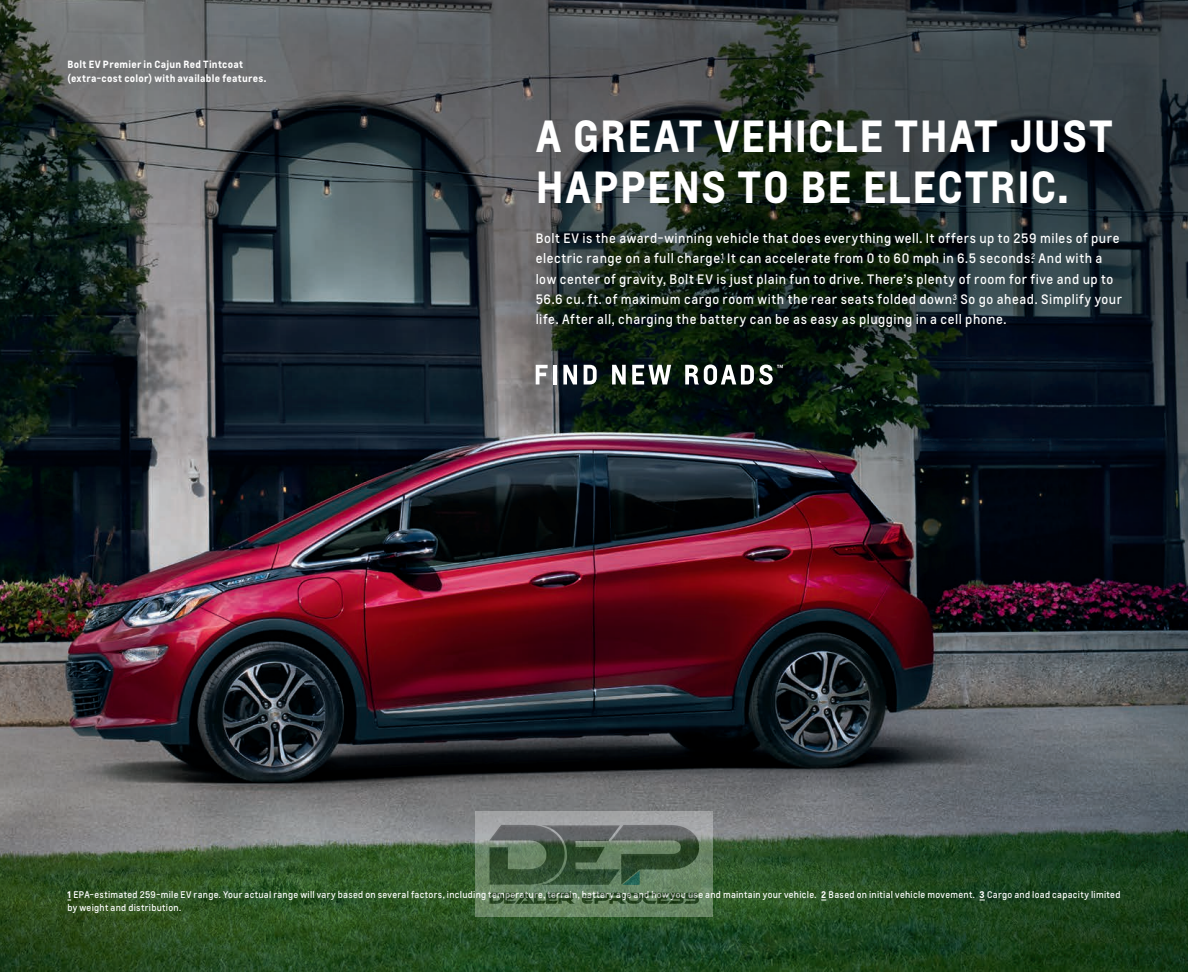
<style>
.page{position:relative;width:1188px;height:972px;background:#fff}
.page>*{position:absolute;margin:0;border:0;box-sizing:border-box;transform-origin:0 0}
.t1{font:700 42px/50.4px "Louis Global 2";letter-spacing:.025em;color:#fff}
.t2{font:12.75px/20.2px "Louis Global 2";letter-spacing:.04em;color:#fff}
.t3{font:700 9.75px/13.5px "Louis Global 2";letter-spacing:.025em;color:#fff}
.t4{font:9px/13.5px "Louis Global 2";letter-spacing:.035em;color:#fff}
.s1{font-weight:700}
</style>
<div class="page">
<img style="left:0;top:0;width:1188px;height:972px">
<svg style="left:563px;top:365px;width:14px;height:19px"></svg>
<svg style="left:612px;top:365px;width:14px;height:19px"></svg>
<svg style="left:584px;top:365px;width:13px;height:19px"></svg>
<svg style="left:536px;top:365px;width:12px;height:19px"></svg>
<hr style="left:553px;top:365px;width:4px;height:19px;background:#fff">
<svg style="left:632px;top:365px;width:39px;height:19px"></svg>
<svg style="left:685px;top:365px;width:98px;height:20px"></svg>
<img style="left:475px;top:812px;width:238px;height:104px">
<p class="t3" style="left:68px;top:57px;width:200px">Bolt EV Premier in Cajun Red Tintcoat (extra-cost color) with available features.</p>
<h1 class="t1" style="left:536px;top:110px;width:579px">A GREAT VEHICLE THAT JUST<br>HAPPENS TO BE ELECTRIC.</h1>
<p class="t2" style="left:536px;top:228px;width:588px">Bolt EV is the award-winning vehicle that does everything well. It offers up to 259 miles of pure electric range on a full charge.<sup>1</sup> It can accelerate from 0 to 60 mph in 6.5 seconds.<sup>2</sup> And with a low center of gravity, Bolt EV is just plain fun to drive. There’s plenty of room for five and up to 56.6 cu. ft. of maximum cargo room with the rear seats folded down.<sup>3</sup> So go ahead. Simplify your life. After all, charging the battery can be as easy as plugging in a cell phone.</p>
<p class="t4" style="left:67px;top:888px;width:1055px"><span class="s1">1</span> EPA-estimated 259-mile EV range. Your actual range will vary based on several factors, including temperature, terrain, battery age and how you use and maintain your vehicle. <span class="s1">2</span> Based on initial vehicle movement. <span class="s1">3</span> Cargo and load capacity limited by weight and distribution.</p>
</div>
